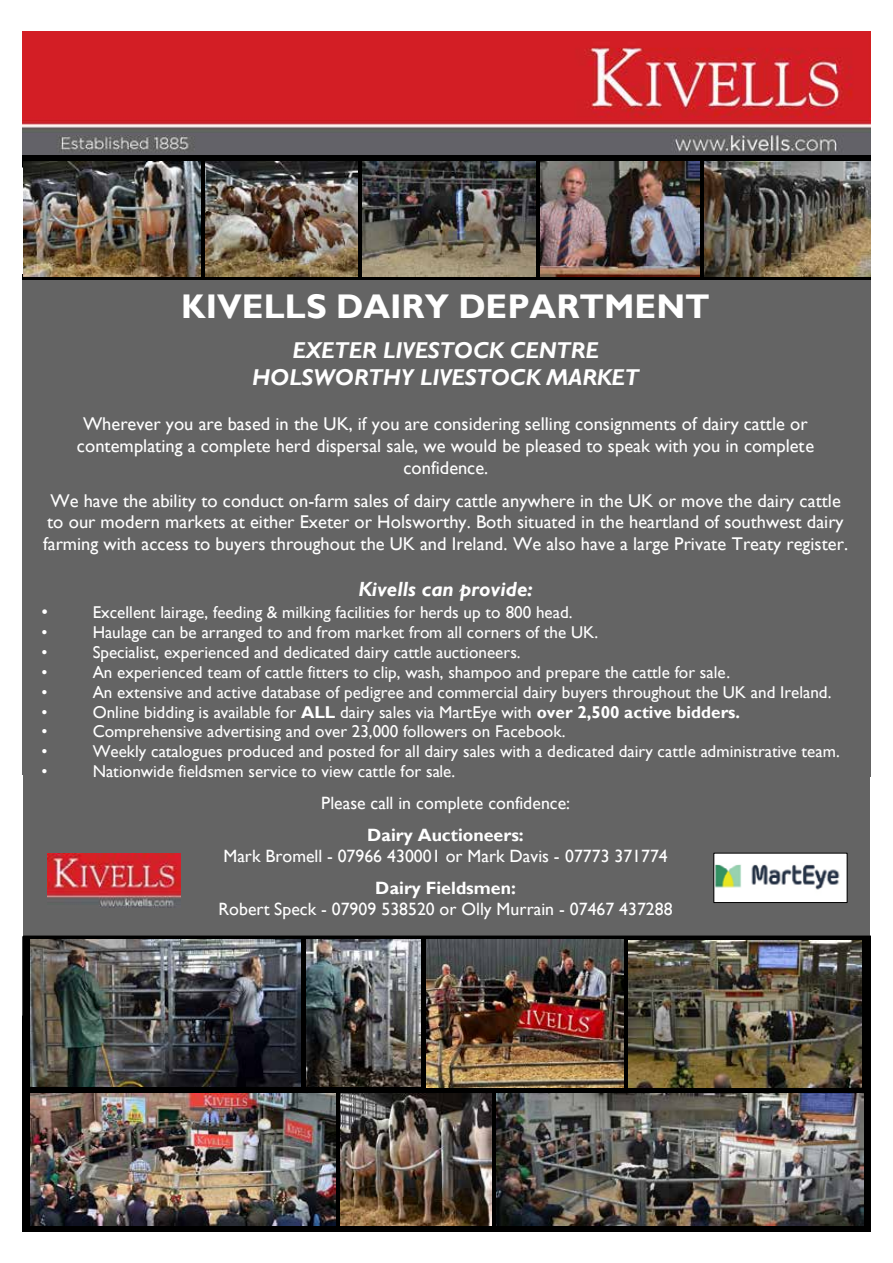
<style>
.page{position:relative;width:893px;height:1263px;background:#fff}
.page>*{position:absolute;margin:0;border:0;box-sizing:border-box;transform-origin:0 0}
.t1{font:700 34.2px "Gill Sans";color:#fff}
.t2{font:italic 700 22.95px/26.7px "Gill Sans";color:#fff;text-align:center}
.t3{font:italic 700 20.55px "Gill Sans";letter-spacing:.005em;color:#fff}
.t4{font:18.45px/21.6px "Gill Sans";color:#fff;text-align:center}
.t5{font:17.85px "Gill Sans";color:#fff}
.t6{font:700 17.85px "Gill Sans";color:#fff}
.t7{font:17.1px "Gill Sans";color:#fff}
.s1{font-weight:700}
</style>
<div class="page">
<svg style="left:22px;top:1088px;width:849px;height:143px;background:#0a0908"></svg>
<div style="left:448px;top:770px;width:422px;height:317px;background:#646464"></div>
<img style="left:22px;top:32px;width:849px;height:124px">
<svg style="left:22px;top:274px;width:849px;height:7px;background:#2f2923"></svg>
<div style="left:201px;top:158px;width:5px;height:122px;background:#000"></div>
<div style="left:201px;top:158px;width:5px;height:123px;border:1px solid #000"></div>
<div style="left:357px;top:163px;width:5px;height:120px;background:#000"></div>
<div style="left:357px;top:163px;width:6px;height:120px;border:1px solid #000"></div>
<div style="left:534px;top:163px;width:6px;height:120px;background:#000"></div>
<div style="left:534px;top:163px;width:6px;height:120px;border:1px solid #000"></div>
<div style="left:699px;top:163px;width:5px;height:120px;background:#000"></div>
<div style="left:699px;top:163px;width:6px;height:120px;border:1px solid #000"></div>
<div style="left:22px;top:281px;width:432px;height:494px;background:#646464"></div>
<div style="left:443px;top:290px;width:428px;height:486px;background:#646464"></div>
<div style="left:23px;top:766px;width:434px;height:320px;background:#646464"></div>
<svg style="left:22px;top:156px;width:849px;height:11px;background:#0d0d0d"></svg>
<div style="left:444px;top:281px;width:427px;height:68px;background:#646464"></div>
<img style="left:23px;top:162px;width:178px;height:114px">
<img style="left:362px;top:162px;width:173px;height:114px">
<img style="left:540px;top:162px;width:159px;height:114px">
<img style="left:31px;top:1093px;width:304px;height:133px">
<img style="left:206px;top:162px;width:151px;height:114px">
<img style="left:704px;top:162px;width:167px;height:114px">
<img style="left:497px;top:1094px;width:366px;height:131px">
<img style="left:341px;top:1093px;width:151px;height:132px">
<svg style="left:22px;top:935px;width:849px;height:153px;background:#1a1916"></svg>
<img style="left:30px;top:940px;width:271px;height:146px">
<img style="left:306px;top:940px;width:115px;height:147px">
<img style="left:427px;top:940px;width:196px;height:147px">
<img style="left:628px;top:941px;width:233px;height:146px">
<img style="left:716px;top:855px;width:129px;height:46px">
<div style="left:714px;top:853px;width:133px;height:50px;border:1px solid #000"></div>
<img style="left:47px;top:853px;width:133px;height:55px">
<h1 class="t1" style="left:181px;top:285px;width:530px">KIVELLS DAIRY DEPARTMENT</h1>
<h2 class="t2" style="left:252px;top:338px;width:388px">EXETER LIVESTOCK CENTRE<br>HOLSWORTHY LIVESTOCK MARKET</h2>
<p class="t4" style="left:77px;top:414px;width:739px">Wherever you are based in the UK, if you are considering selling consignments of dairy cattle or contemplating a complete herd dispersal sale, we would be pleased to speak with you in complete confidence.</p>
<p class="t4" style="left:43px;top:490px;width:806px">We have the ability to conduct on-farm sales of dairy cattle anywhere in the UK or move the dairy cattle to our modern markets at either Exeter or Holsworthy. Both situated in the heartland of southwest dairy farming with access to buyers throughout the UK and Ireland. We also have a large Private Treaty register.</p>
<p class="t3" style="left:359px;top:577px;width:176px">Kivells can provide:</p>
<p class="t4" style="left:41px;top:602px;width:8px">•</p>
<p class="t7" style="left:93px;top:603px;width:481px">Excellent lairage, feeding &amp; milking facilities for herds up to 800 head.</p>
<p class="t7" style="left:41px;top:622px;width:8px">•</p>
<p class="t7" style="left:93px;top:622px;width:507px">Haulage can be arranged to and from market from all corners of the UK.</p>
<p class="t7" style="left:41px;top:642px;width:8px">•</p>
<p class="t7" style="left:93px;top:642px;width:429px">Specialist, experienced and dedicated dairy cattle auctioneers.</p>
<p class="t7" style="left:41px;top:662px;width:8px">•</p>
<p class="t7" style="left:93px;top:662px;width:639px">An experienced team of cattle fitters to clip, wash, shampoo and prepare the cattle for sale.</p>
<p class="t7" style="left:41px;top:682px;width:8px">•</p>
<p class="t7" style="left:93px;top:682px;width:740px">An extensive and active database of pedigree and commercial dairy buyers throughout the UK and Ireland.</p>
<p class="t7" style="left:41px;top:702px;width:8px">•</p>
<p class="t7" style="left:93px;top:702px;width:649px">Online bidding is available for <span class="s1">ALL</span> dairy sales via MartEye with <span class="s1">over 2,500 active bidders.</span></p>
<p class="t7" style="left:41px;top:722px;width:8px">•</p>
<p class="t7" style="left:93px;top:722px;width:474px">Comprehensive advertising and over 23,000 followers on Facebook.</p>
<p class="t7" style="left:41px;top:741px;width:8px">•</p>
<p class="t7" style="left:93px;top:741px;width:748px">Weekly catalogues produced and posted for all dairy sales with a dedicated dairy cattle administrative team.</p>
<p class="t7" style="left:41px;top:761px;width:8px">•</p>
<p class="t7" style="left:93px;top:761px;width:364px">Nationwide fieldsmen service to view cattle for sale.</p>
<p class="t5" style="left:321px;top:792px;width:250px">Please call in complete confidence:</p>
<p class="t6" style="left:367px;top:825px;width:158px">Dairy Auctioneers:</p>
<p class="t5" style="left:223px;top:845px;width:446px">Mark Bromell - 07966 430001 or Mark Davis - 07773 371774</p>
<p class="t6" style="left:375px;top:877px;width:142px">Dairy Fieldsmen:</p>
<p class="t5" style="left:219px;top:898px;width:455px">Robert Speck - 07909 538520 or Olly Murrain - 07467 437288</p>
</div>
